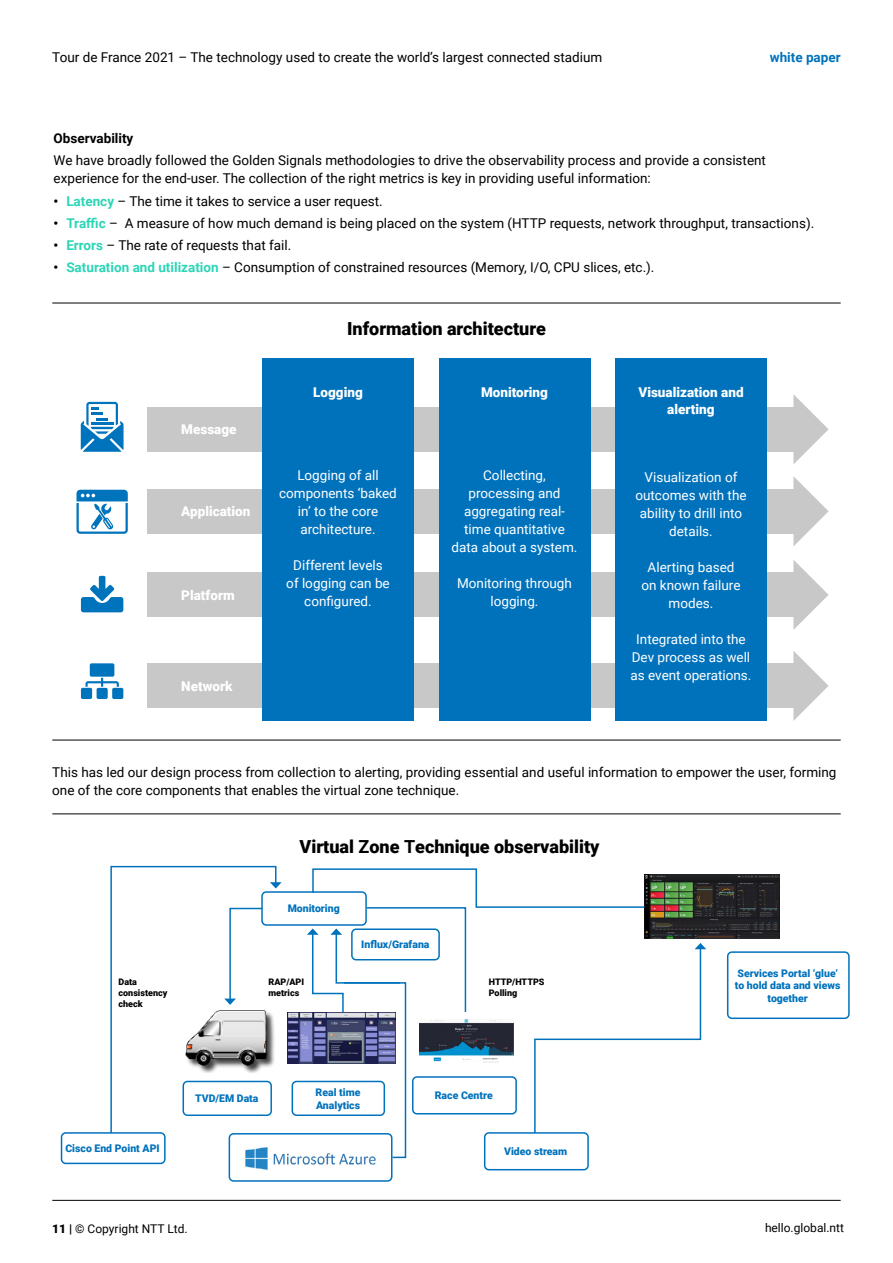
<style>
.page{position:relative;width:893px;height:1263px;background:#fff}
.page>*{position:absolute;margin:0;border:0;box-sizing:border-box;transform-origin:0 0}
.t1{font:900 18px "Roboto";color:#000}
.t2{font:13.5px/18px "Roboto";color:#000}
.t3{font:13.5px/18px "Roboto";color:#fff;text-align:center}
.t4{font:900 13.5px/16.2px "Roboto";color:#fff;text-align:center}
.t5{font:700 13.5px "Roboto";color:#000}
.t6{font:700 13.5px "Roboto";color:#0072bc}
.t7{font:12px "Roboto";color:#000}
.t8{font:900 10.5px/12.6px "Roboto";color:#0072bc}
.t9{font:900 9px/10.8px "Roboto";color:#000}
.s1{font-weight:700}
.s2{font-weight:700;color:#2cd5b6}
.s3{font-weight:900}
</style>
<div class="page">
<svg style="left:81px;top:402px;width:43px;height:50px"></svg>
<svg style="left:76px;top:490px;width:52px;height:44px"></svg>
<svg style="left:81px;top:576px;width:42px;height:36px"></svg>
<div style="left:90px;top:663px;width:24px;height:14px;background:#0073bd;border-radius:2px"></div>
<svg style="left:85px;top:678px;width:34px;height:9px"></svg>
<div style="left:81px;top:688px;width:11px;height:11px;background:#0073bd;border-radius:2px"></div>
<div style="left:97px;top:688px;width:11px;height:11px;background:#0073bd;border-radius:2px"></div>
<div style="left:112px;top:688px;width:11px;height:11px;background:#0073bd;border-radius:2px"></div>
<div style="left:147px;top:489px;width:647px;height:45px;background:#c8c8c8"></div>
<div style="left:147px;top:407px;width:647px;height:45px;background:#c8c8c8"></div>
<div style="left:147px;top:572px;width:647px;height:45px;background:#c8c8c8"></div>
<div style="left:147px;top:663px;width:647px;height:45px;background:#c8c8c8"></div>
<svg style="left:793px;top:394px;width:36px;height:70px"></svg>
<svg style="left:793px;top:476px;width:36px;height:70px"></svg>
<svg style="left:793px;top:560px;width:36px;height:70px"></svg>
<svg style="left:793px;top:651px;width:36px;height:70px"></svg>
<div style="left:262px;top:358px;width:152px;height:363px;background:#0072bc"></div>
<div style="left:439px;top:358px;width:151px;height:363px;background:#0072bc"></div>
<div style="left:615px;top:358px;width:152px;height:363px;background:#0072bc"></div>
<hr style="left:52px;top:303px;width:789px;height:1px;background:#000">
<hr style="left:52px;top:740px;width:789px;height:1px;background:#000">
<hr style="left:52px;top:813px;width:789px;height:1px;background:#000">
<hr style="left:52px;top:1200px;width:789px;height:1px;background:#000">
<svg style="left:110px;top:865px;width:172px;height:23px"></svg>
<svg style="left:224px;top:907px;width:37px;height:98px"></svg>
<div style="left:229px;top:1133px;width:163px;height:49px;border:2px solid #0072bc;border-radius:4px"></div>
<hr style="left:110px;top:866px;width:2px;height:267px;background:#0072bc">
<img style="left:185px;top:1010px;width:90px;height:62px">
<img style="left:245px;top:1147px;width:131px;height:23px">
<div style="left:61px;top:1132px;width:105px;height:32px;border:2px solid #0072bc;border-radius:4px"></div>
<div style="left:261px;top:891px;width:106px;height:35px;border:2px solid #0072bc;border-radius:4px"></div>
<div style="left:183px;top:1081px;width:89px;height:35px;border:2px solid #0072bc;border-radius:4px"></div>
<div style="left:292px;top:1081px;width:93px;height:35px;border:2px solid #0072bc;border-radius:4px"></div>
<div style="left:484px;top:1132px;width:105px;height:38px;border:2px solid #0072bc;border-radius:4px"></div>
<div style="left:727px;top:951px;width:123px;height:68px;border:2px solid #0072bc;border-radius:4px"></div>
<img style="left:287px;top:1012px;width:20px;height:51px">
<img style="left:706px;top:874px;width:73px;height:64px">
<svg style="left:307px;top:868px;width:399px;height:291px"></svg>
<p class="t2" style="left:52px;top:48px;width:552px">Tour de France 2021 – The technology used to create the world’s largest connected stadium</p>
<p class="t6" style="left:770px;top:48px;width:72px">white paper</p>
<p class="t5" style="left:54px;top:129px;width:81px">Observability</p>
<p class="t2" style="left:54px;top:151px;width:714px">We have broadly followed the Golden Signals methodologies to drive the observability process and provide a consistent experience for the end-user. The collection of the right metrics is key in providing useful information:</p>
<p class="t2" style="left:54px;top:191px;width:331px"><span class="s1">•</span> <span class="s2">Latency</span> – The time it takes to service a user request.</p>
<p class="t2" style="left:54px;top:213px;width:762px"><span class="s1">•</span> <span class="s2">Traffic</span> – A measure of how much demand is being placed on the system (HTTP requests, network throughput, transactions).</p>
<p class="t2" style="left:54px;top:236px;width:239px"><span class="s1">•</span> <span class="s2">Errors</span> – The rate of requests that fail.</p>
<p class="t2" style="left:54px;top:258px;width:602px"><span class="s1">•</span> <span class="s2">Saturation and utilization</span> – Consumption of constrained resources (Memory, I/O, CPU slices, etc.).</p>
<p class="t4" style="left:181px;top:421px;width:57px">Message</p>
<p class="t4" style="left:181px;top:503px;width:71px">Application</p>
<p class="t4" style="left:181px;top:586px;width:55px">Platform</p>
<p class="t4" style="left:181px;top:677px;width:53px">Network</p>
<h1 class="t1" style="left:347px;top:316px;width:200px">Information architecture</h1>
<p class="t4" style="left:313px;top:384px;width:51px">Logging</p>
<p class="t3" style="left:279px;top:466px;width:119px">Logging of all components ‘baked in’ to the core architecture.</p>
<p class="t3" style="left:286px;top:556px;width:105px">Different levels of logging can be configured.</p>
<p class="t4" style="left:481px;top:384px;width:68px">Monitoring</p>
<p class="t3" style="left:452px;top:466px;width:127px">Collecting, processing and aggregating real&shy;time quantitative data about a system.</p>
<p class="t3" style="left:457px;top:574px;width:116px">Monitoring through logging.</p>
<p class="t4" style="left:638px;top:384px;width:107px">Visualization and alerting</p>
<p class="t3" style="left:635px;top:468px;width:113px">Visualization of outcomes with the ability to drill into details.</p>
<p class="t3" style="left:641px;top:558px;width:101px">Alerting based on known failure modes.</p>
<p class="t3" style="left:630px;top:630px;width:122px">Integrated into the<br>Dev process as well as event operations.</p>
<p class="t2" style="left:52px;top:762px;width:786px">This has led our design process from collection to alerting, providing essential and useful information to empower the user, forming one of the core components that enables the virtual zone technique.</p>
<h1 class="t1" style="left:300px;top:834px;width:301px">Virtual <span class="s1">Z</span>one <span class="s1">T</span>echnique observability</h1>
<p class="t8" style="left:288px;top:902px;width:54px">Monitoring</p>
<p class="t8" style="left:361px;top:938px;width:70px">Influx/Grafana</p>
<p class="t9" style="left:119px;top:976px;width:50px">Data consistency check</p>
<p class="t9" style="left:489px;top:976px;width:57px">HTTP/HTTPS<br>Polling</p>
<p class="t9" style="left:268px;top:976px;width:37px">RAP/API metrics</p>
<p class="t8" style="left:65px;top:1142px;width:96px">Cisco End Point API</p>
<p class="t8" style="left:195px;top:1092px;width:65px">TVD/EM Data</p>
<p class="t8" style="left:316px;top:1085px;width:46px">Real time<br>Analytics</p>
<p class="t8" style="left:435px;top:1089px;width:59px">Race Centre</p>
<p class="t8" style="left:504px;top:1145px;width:65px">Video stream</p>
<p class="t8" style="left:735px;top:966px;width:107px;text-align:center">Services Portal ‘glue’ to hold data and views together</p>
<p class="t7" style="left:52px;top:1220px;width:137px"><span class="s3">11 |</span> © Copyright NTT Ltd.</p>
<p class="t7" style="left:765px;top:1220px;width:81px">hello.global.ntt</p>
</div>
